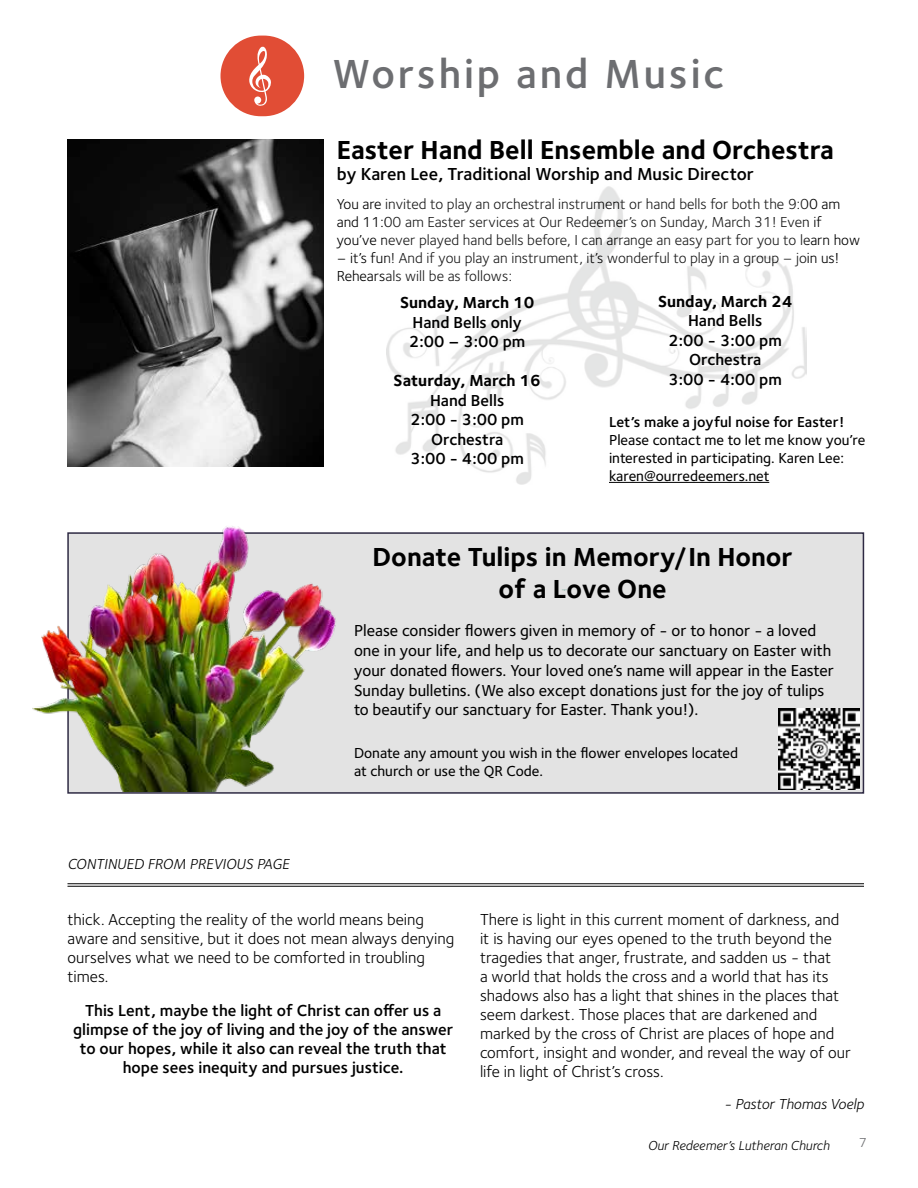
<style>
.page{position:relative;width:918px;height:1188px;background:#fff}
.page>*{position:absolute;margin:0;border:0;box-sizing:border-box;transform-origin:0 0}
.t1{font:600 42px "Foundry Sterling";letter-spacing:.07em;color:#6d6e71}
.t2{font:700 27px/32.4px "Foundry Sterling";color:#000;text-align:center}
.t3{font:600 18px "Foundry Sterling";color:#000}
.t4{font:16.5px/18.9px "Foundry Sterling";color:#000}
.t5{font:500 16.5px/19.8px "Foundry Sterling";color:#000}
.t6{font:600 16.5px/19.5px "Foundry Sterling";color:#000;text-align:center}
.t7{font:700 16.5px "Foundry Sterling";color:#000}
.t8{font:15px/18px "Foundry Sterling";color:#000}
.t9{font:500 15px/18px "Foundry Sterling";color:#000}
.t10{font:italic 15px "Foundry Sterling";color:#000}
.t11{font:600 15px "Foundry Sterling";color:#000}
.t12{font:italic 13.5px "Foundry Sterling";color:#000}
.t13{font:13.5px "Foundry Sterling";color:#6d6e71}
</style>
<div class="page">
<div style="left:67px;top:532px;width:797px;height:262px;background:#e3e3e3;border:2px solid #2e2a43"></div>
<div style="left:221px;top:36px;width:83px;height:80px;background:#e14d35;border-radius:40px"></div>
<svg style="left:249px;top:46px;width:22px;height:60px"></svg>
<img style="left:387px;top:186px;width:420px;height:298px">
<img style="left:68px;top:139px;width:256px;height:327px">
<hr style="left:609px;top:482px;width:160px;height:1px;background:#000">
<img style="left:32px;top:526px;width:311px;height:266px">
<img style="left:778px;top:708px;width:82px;height:82px">
<hr style="left:68px;top:883px;width:796px;height:1px;background:#000">
<hr style="left:68px;top:886px;width:796px;height:1px;background:#000">
<h1 class="t1" style="left:332px;top:49px;width:393px">Worship and Music</h1>
<h2 class="t2" style="left:337px;top:135px;width:499px">Easter Hand Bell Ensemble and Orchestra</h2>
<p class="t3" style="left:337px;top:164px;width:419px">by Karen Lee, Traditional Worship and Music Director</p>
<p class="t8" style="left:337px;top:195px;width:525px">You are invited to play an orchestral instrument or hand bells for both the 9:00 am and 11:00 am Easter services at Our Redeemer’s on Sunday, March 31! Even if you’ve never played hand bells before, I can arrange an easy part for you to learn how</p>
<p class="t8" style="left:337px;top:249px;width:504px">– it’s fun! And if you play an instrument, it’s wonderful to play in a group – join us!<br>Rehearsals will be as follows:</p>
<p class="t7" style="left:400px;top:293px;width:136px">Sunday, March 10</p>
<p class="t6" style="left:409px;top:313px;width:118px;text-align:left">Hand Bells only<br>2:00 – 3:00 pm</p>
<p class="t7" style="left:394px;top:371px;width:149px">Saturday, March 16</p>
<p class="t6" style="left:411px;top:391px;width:115px">Hand Bells<br>2:00 - 3:00 pm<br>Orchestra<br>3:00 - 4:00 pm</p>
<p class="t7" style="left:658px;top:291px;width:136px">Sunday, March 24</p>
<p class="t6" style="left:669px;top:312px;width:115px">Hand Bells<br>2:00 - 3:00 pm<br>Orchestra<br>3:00 - 4:00 pm</p>
<p class="t11" style="left:609px;top:413px;width:237px">Let’s make a joyful noise for Easter!</p>
<p class="t9" style="left:609px;top:431px;width:258px">Please contact me to let me know you’re interested in participating. Karen Lee: karen@ourredeemers.net</p>
<p class="t10" style="left:68px;top:855px;width:223px">CONTINUED FROM PREVIOUS PAGE</p>
<h2 class="t2" style="left:373px;top:542px;width:422px">Donate Tulips in Memory/In Honor of a Love One</h2>
<p class="t5" style="left:354px;top:621px;width:482px">Please consider flowers given in memory of - or to honor - a loved one in your life, and help us to decorate our sanctuary on Easter with your donated flowers. Your loved one’s name will appear in the Easter Sunday bulletins. (We also except donations just for the joy of tulips to beautify our sanctuary for Easter. Thank you!).</p>
<p class="t9" style="left:354px;top:744px;width:386px">Donate any amount you wish in the flower envelopes located at church or use the QR Code.</p>
<p class="t4" style="left:68px;top:910px;width:388px">thick. Accepting the reality of the world means being aware and sensitive, but it does not mean always denying ourselves what we need to be comforted in troubling times.</p>
<p class="t6" style="left:73px;top:1002px;width:382px;line-height:18.9px">This Lent, maybe the light of Christ can offer us a glimpse of the joy of living and the joy of the answer to our hopes, while it also can reveal the truth that hope sees inequity and pursues justice.</p>
<p class="t4" style="left:480px;top:910px;width:372px">There is light in this current moment of darkness, and it is having our eyes opened to the truth beyond the tragedies that anger, frustrate, and sadden us - that<br>a world that holds the cross and a world that has its shadows also has a light that shines in the places that seem darkest. Those places that are darkened and marked by the cross of Christ are places of hope and comfort, insight and wonder, and reveal the way of our life in light of Christ’s cross.</p>
<p class="t10" style="left:724px;top:1096px;width:141px">- Pastor Thomas Voelp</p>
<p class="t12" style="left:648px;top:1138px;width:183px">Our Redeemer’s Lutheran Church</p>
<p class="t13" style="left:859px;top:1135px;width:10px">7</p>
</div>
